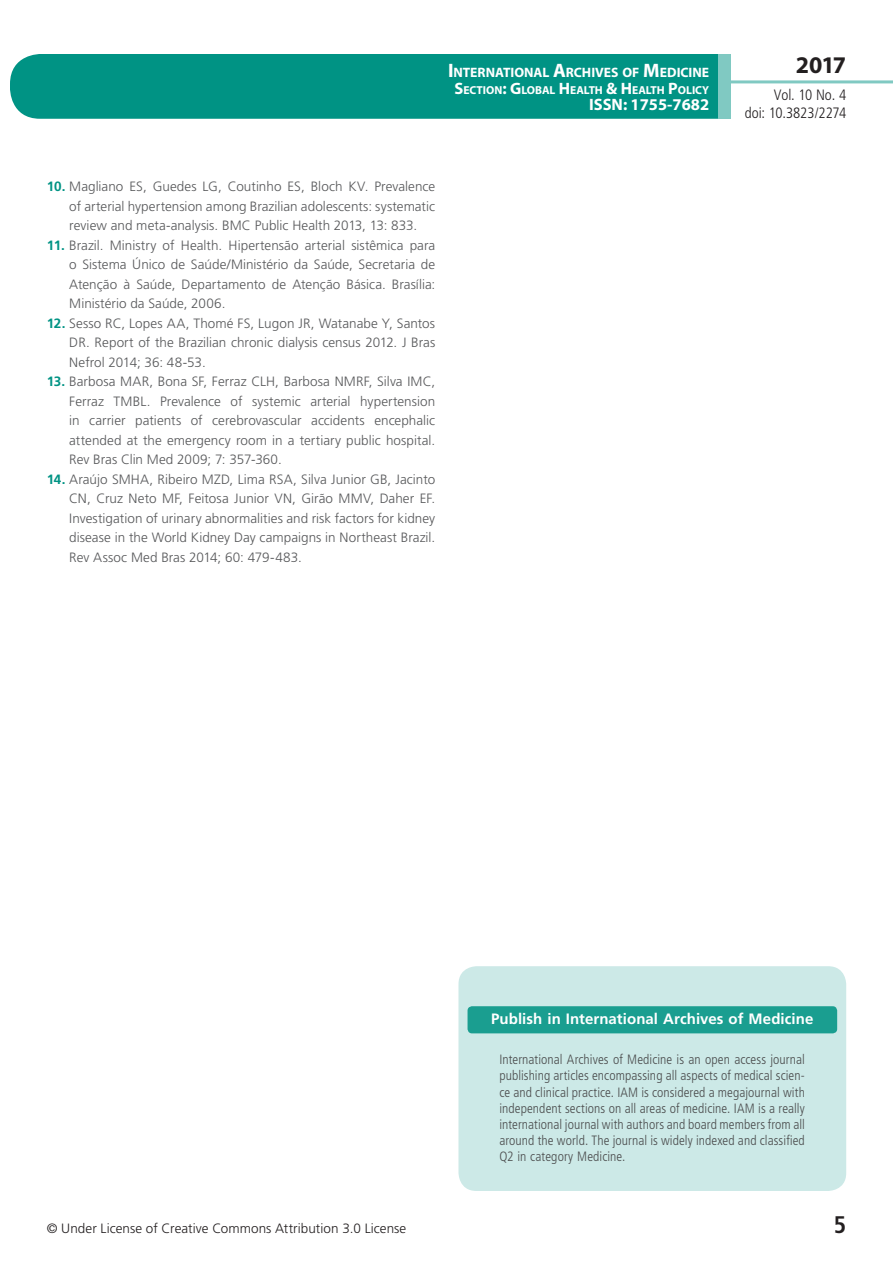
<style>
.page{position:relative;width:893px;height:1263px;background:#fff}
.page>*{position:absolute;margin:0;border:0;box-sizing:border-box;transform-origin:0 0}
.t1{font:700 24px "Myriad Pro";color:#231f20}
.t2{font:700 condensed 24px "Frutiger LT Std";color:#231f20}
.t3{font:700 16.5px "Myriad Pro";color:#fff}
.t4{font:700 15px "Frutiger LT Std";letter-spacing:.005em;color:#fff}
.t5{font:300 condensed 15px/18px "Frutiger LT Std";letter-spacing:-.005em;color:#231f20;text-align:right}
.t6{font:700 13.65px "Myriad Pro";letter-spacing:-.005em;color:#fff}
.t7{font:300 13.5px/19.5px "Frutiger LT Std";color:#57585a;text-align:justify}
.t8{font:300 condensed 13.5px/16.2px "Frutiger LT Std";letter-spacing:.01em;color:#4b4c4d;text-align:justify}
.t9{font:300 13.5px "Frutiger LT Std";letter-spacing:.005em;color:#231f20}
.t10{font:700 11.55px "Myriad Pro";color:#fff}
.s1{font-size:19.5px}
.s2{font-size:16.5px}
.s3{font-weight:700;color:#009384}
</style>
<div class="page">
<div style="left:10px;top:54px;width:775px;height:65px;background:#009384;border-radius:30px"></div>
<div style="left:732px;top:0;width:161px;height:157px;background:#fff"></div>
<hr style="left:730px;top:80px;width:163px;height:3px;background:#80c9c2">
<div style="left:718px;top:54px;width:13px;height:65px;background:#80c9c2"></div>
<div style="left:458px;top:966px;width:388px;height:225px;background:#cce9e7;border-radius:18px"></div>
<div style="left:467px;top:1006px;width:370px;height:27px;background:#1a9e90;border-radius:4px"></div>
<p class="t6" style="left:448px;top:64px;width:263px"><span class="s1">I</span>NTERNATIONAL <span class="s1">A</span>RCHIVES OF <span class="s1">M</span>EDICINE</p>
<p class="t10" style="left:454px;top:82px;width:256px"><span class="s2">S</span>ECTION<span class="s2">: G</span>LOBAL <span class="s2">H</span> EALTH <span class="s2">&amp; H</span> EALTH <span class="s2">P</span>OLICY</p>
<p class="t3" style="left:589px;top:94px;width:122px">ISSN: 1755-7682</p>
<p class="t7" style="left:69px;top:177px;width:367px;text-indent:-23px"><span class="s3">10.</span> Magliano ES, Guedes LG, Coutinho ES, Bloch KV. Prevalence of arterial hypertension among Brazilian adolescents: systematic review and meta-analysis. BMC Public Health 2013, 13: 833.</p>
<p class="t7" style="left:69px;top:236px;width:367px;text-indent:-22px"><span class="s3">11.</span> Brazil. Ministry of Health. Hipertensão arterial sistêmica para o Sistema Único de Saúde/Ministério da Saúde, Secretaria de Atenção à Saúde, Departamento de Atenção Básica. Brasília:<br>Ministério da Saúde, 2006.</p>
<p class="t7" style="left:69px;top:314px;width:367px;text-indent:-23px"><span class="s3">12.</span> Sesso RC, Lopes AA, Thomé FS, Lugon JR, Watanabe Y, Santos DR. Report of the Brazilian chronic dialysis census 2012. J Bras Nefrol 2014; 36: 48-53.</p>
<p class="t7" style="left:69px;top:372px;width:367px;text-indent:-22px"><span class="s3">13.</span> Barbosa MAR, Bona SF, Ferraz CLH, Barbosa NMRF, Silva IMC, Ferraz TMBL. Prevalence of systemic arterial hypertension in carrier patients of cerebrovascular accidents encephalic attended at the emergency room in a tertiary public hospital.<br>Rev Bras Clin Med 2009; 7: 357-360.</p>
<p class="t7" style="left:69px;top:470px;width:367px;text-indent:-23px"><span class="s3">14.</span> Araújo SMHA, Ribeiro MZD, Lima RSA, Silva Junior GB, Jacinto CN, Cruz Neto MF, Feitosa Junior VN, Girão MMV, Daher EF.<br>Investigation of urinary abnormalities and risk factors for kidney disease in the World Kidney Day campaigns in Northeast Brazil.<br>Rev Assoc Med Bras 2014; 60: 479-483.</p>
<h1 class="t1" style="left:796px;top:49px;width:52px">2017</h1>
<p class="t5" style="left:745px;top:86px;width:103px">Vol. 10 No. 4<br>doi: 10.3823/2274</p>
<p class="t4" style="left:491px;top:1010px;width:324px">Publish in International Archives of Medicine</p>
<p class="t8" style="left:499px;top:1052px;width:307px">International Archives of Medicine is an open access journal publishing articles encompassing all aspects of medical scien&shy;ce and clinical practice. IAM is considered a megajournal with independent sections on all areas of medicine. IAM is a really international journal with authors and board members from all around the world. The journal is widely indexed and classified Q2 in category Medicine.</p>
<p class="t9" style="left:47px;top:1220px;width:361px">© Under License of Creative Commons Attribution 3.0 License</p>
<h1 class="t2" style="left:834px;top:1210px;width:14px">5</h1>
</div>
